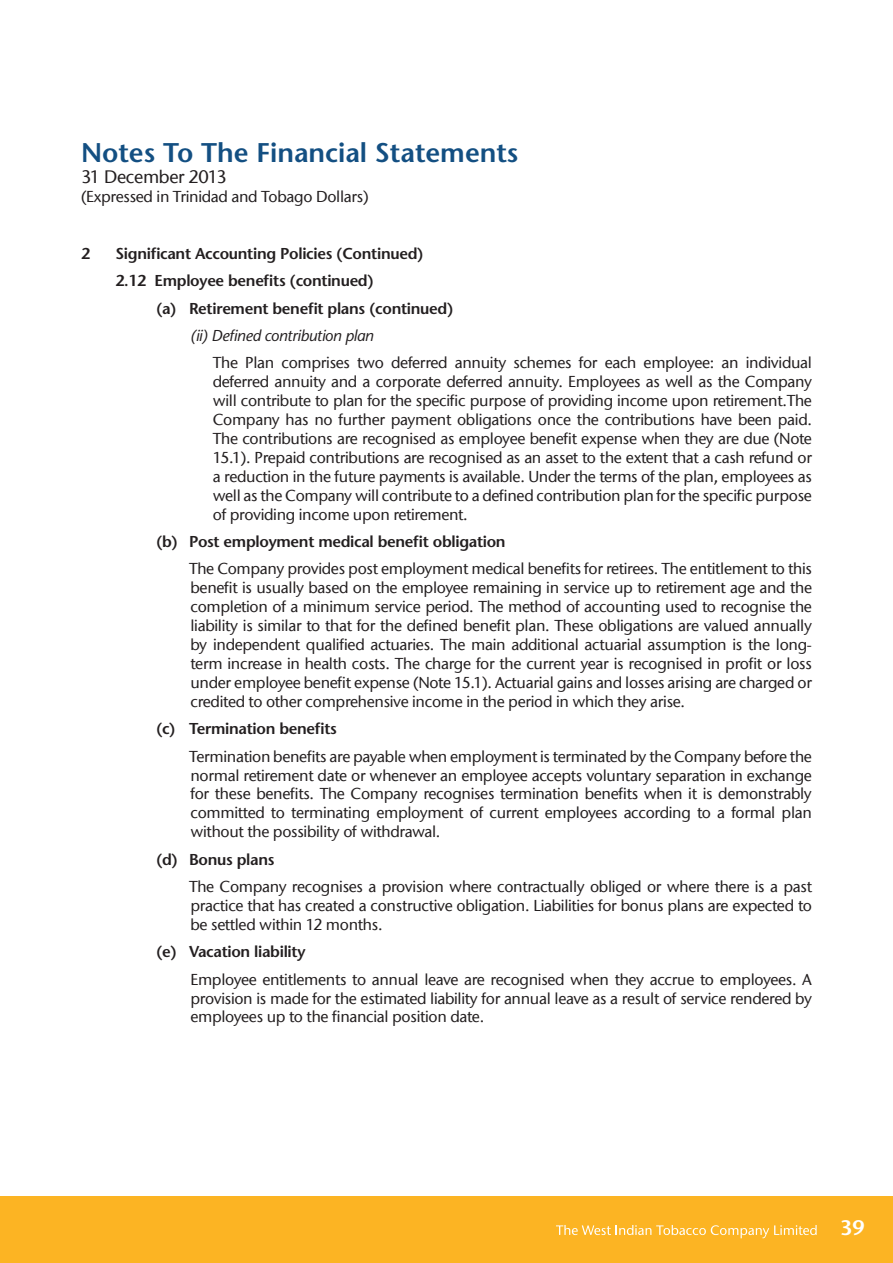
<style>
.page{position:relative;width:893px;height:1263px;background:#fff}
.page>*{position:absolute;margin:0;border:0;box-sizing:border-box;transform-origin:0 0}
.t1{font:600 27px "Stone Sans";color:#134f82}
.t2{font:600 21px "Stone Sans";color:#fff}
.t3{font:500 18px "Stone Sans ITC";letter-spacing:-.02em;color:#231f20}
.t4{font:500 15.75px/18.9px "Stone Sans ITC";letter-spacing:-.02em;color:#231f20;text-align:justify}
.t5{font:600 15.75px/27.5px "Stone Sans";letter-spacing:-.02em;color:#231f20}
.t6{font:italic 15.75px "Stone Sans";letter-spacing:-.02em;color:#231f20}
</style>
<div class="page">
<div style="left:0;top:1196px;width:893px;height:67px;background:#fcb423"></div>
<svg style="left:556px;top:1225px;width:261px;height:13px"></svg>
<h1 class="t1" style="left:81px;top:135px;width:439px">Notes To The Financial Statements</h1>
<p class="t3" style="left:81px;top:166px;width:147px">31 December 2013</p>
<p class="t4" style="left:81px;top:187px;width:289px">(Expressed in Trinidad and Tobago Dollars)</p>
<p class="t5" style="left:81px;top:239px;width:11px">2</p>
<p class="t5" style="left:115px;top:239px;width:310px">Significant Accounting Policies (Continued)<br>2.12 Employee benefits (continued)</p>
<p class="t5" style="left:156px;top:294px;width:299px">(a) Retirement benefit plans (continued)</p>
<p class="t6" style="left:190px;top:326px;width:185px">(ii) Defined contribution plan</p>
<p class="t4" style="left:213px;top:353px;width:601px">The Plan comprises two deferred annuity schemes for each employee: an individual deferred annuity and a corporate deferred annuity. Employees as well as the Company will contribute to plan for the specific purpose of providing income upon retirement.The Company has no further payment obligations once the contributions have been paid.<br>The contributions are recognised as employee benefit expense when they are due (Note 15.1). Prepaid contributions are recognised as an asset to the extent that a cash refund or a reduction in the future payments is available. Under the terms of the plan, employees as well as the Company will contribute to a defined contribution plan for the specific purpose of providing income upon retirement.</p>
<p class="t5" style="left:156px;top:528px;width:351px">(b) Post employment medical benefit obligation</p>
<p class="t4" style="left:189px;top:559px;width:625px">The Company provides post employment medical benefits for retirees. The entitlement to this benefit is usually based on the employee remaining in service up to retirement age and the completion of a minimum service period. The method of accounting used to recognise the liability is similar to that for the defined benefit plan. These obligations are valued annually by independent qualified actuaries. The main additional actuarial assumption is the long&shy;term increase in health costs. The charge for the current year is recognised in profit or loss under employee benefit expense (Note 15.1). Actuarial gains and losses arising are charged or credited to other comprehensive income in the period in which they arise.</p>
<p class="t5" style="left:156px;top:715px;width:182px">(c) Termination benefits</p>
<p class="t4" style="left:189px;top:746px;width:624px">Termination benefits are payable when employment is terminated by the Company before the normal retirement date or whenever an employee accepts voluntary separation in exchange for these benefits. The Company recognises termination benefits when it is demonstrably committed to terminating employment of current employees according to a formal plan without the possibility of withdrawal.</p>
<p class="t5" style="left:156px;top:845px;width:120px">(d) Bonus plans</p>
<p class="t4" style="left:189px;top:877px;width:624px">The Company recognises a provision where contractually obliged or where there is a past practice that has created a constructive obligation. Liabilities for bonus plans are expected to be settled within 12 months.</p>
<p class="t5" style="left:156px;top:938px;width:151px">(e) Vacation liability</p>
<p class="t4" style="left:190px;top:970px;width:623px">Employee entitlements to annual leave are recognised when they accrue to employees. A provision is made for the estimated liability for annual leave as a result of service rendered by employees up to the financial position date.</p>
<h2 class="t2" style="left:840px;top:1215px;width:26px">39</h2>
</div>
